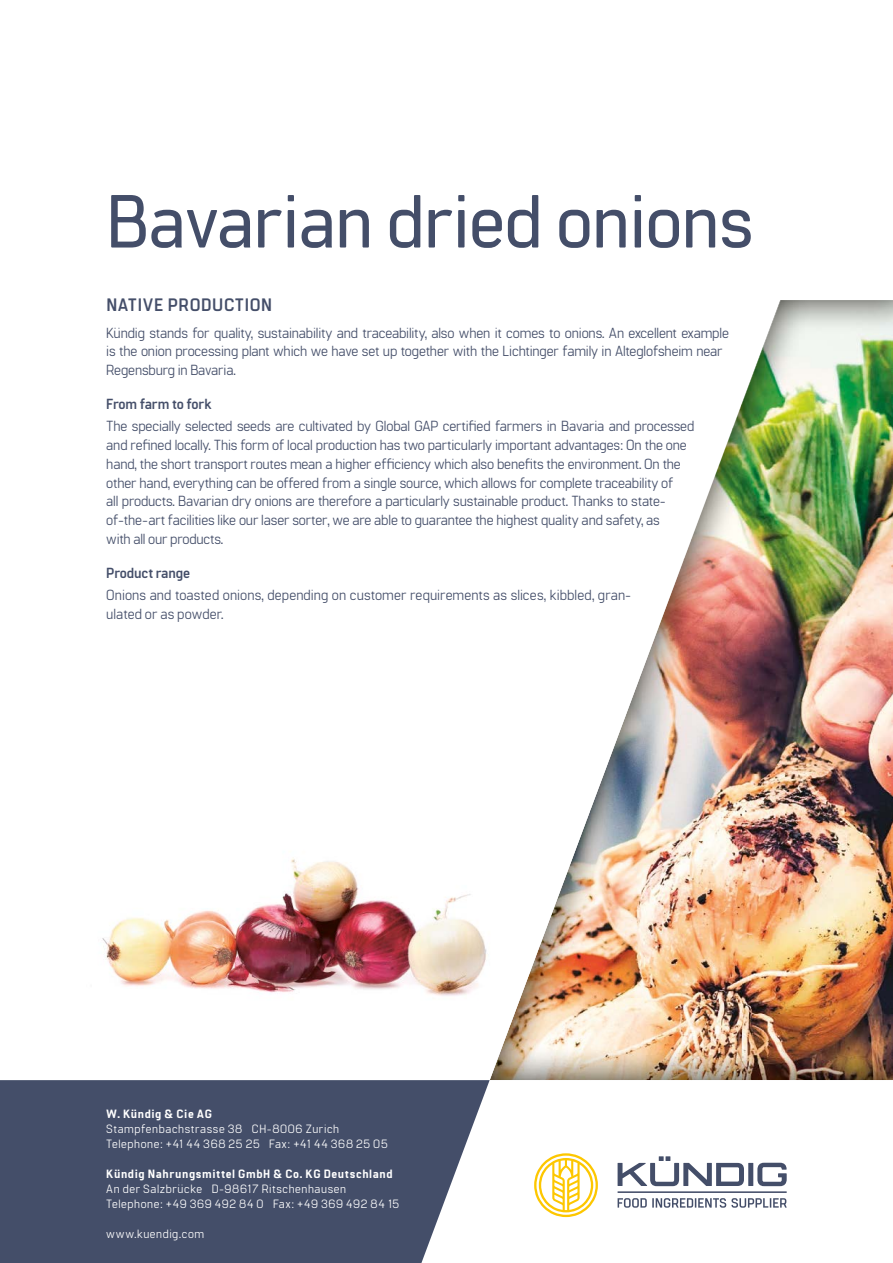
<style>
.page{position:relative;width:893px;height:1263px;background:#fff}
.page>*{position:absolute;margin:0;border:0;box-sizing:border-box;transform-origin:0 0}
.t1{font:600 75px "Manifold CF";letter-spacing:-.01em;color:#444e69}
.t2{font:700 18px "Manifold CF";letter-spacing:.035em;color:#444e69}
.t3{font:14.7px/18.8px "Manifold CF";letter-spacing:-.01em;color:#444e69}
.t4{font:700 14.7px "Manifold CF";letter-spacing:-.01em;color:#444e69}
.t5{font:12px/15px "Manifold CF";letter-spacing:.05em;color:#fff}
.t6{font:800 12px "Manifold CF";letter-spacing:.045em;color:#fff}
</style>
<div class="page">
<img style="left:490px;top:300px;width:402px;height:918px">
<img style="left:102px;top:841px;width:401px;height:160px">
<svg style="left:618px;top:1198px;width:169px;height:10px"></svg>
<hr style="left:618px;top:1191px;width:169px;height:2px;background:#444e69">
<div style="left:748px;top:1163px;width:5px;height:23px;background:#444e69"></div>
<svg style="left:757px;top:1163px;width:30px;height:23px"></svg>
<svg style="left:618px;top:1156px;width:126px;height:30px"></svg>
<svg style="left:534px;top:1153px;width:64px;height:64px"></svg>
<svg style="left:0;top:1080px;width:490px;height:183px;background:#515a73"></svg>
<h1 class="t1" style="left:106px;top:178px;width:649px">Bavarian dried onions</h1>
<p class="t2" style="left:106px;top:295px;width:167px">NATIVE PRODUCTION</p>
<p class="t3" style="left:106px;top:324px;width:624px">Kündig stands for quality, sustainability and traceability, also when it comes to onions. An excellent example is the onion processing plant which we have set up together with the Lichtinger family in Alteglofsheim near<br>Regensburg in Bavaria.</p>
<p class="t4" style="left:106px;top:395px;width:107px">From farm to fork</p>
<p class="t3" style="left:106px;top:417px;width:590px">The specially selected seeds are cultivated by Global GAP certified farmers in Bavaria and processed and refined locally. This form of local production has two particularly important advantages: On the one hand, the short transport routes mean a higher efficiency which also benefits the environment. On the other hand, everything can be offered from a single source, which allows for complete traceability of<br>all products. Bavarian dry onions are therefore a particularly sustainable product. Thanks to state&shy;of-the-art facilities like our laser sorter, we are able to guarantee the highest quality and safety, as<br>with all our products.</p>
<p class="t4" style="left:106px;top:564px;width:85px">Product range</p>
<p class="t3" style="left:106px;top:586px;width:526px">Onions and toasted onions, depending on customer requirements as slices, kibbled, gran&shy;ulated or as powder.</p>
<p class="t6" style="left:106px;top:1106px;width:107px">W. Kündig &amp; Cie AG</p>
<p class="t5" style="left:106px;top:1121px;width:283px">Stampfenbachstrasse 38 CH-8006 Zurich<br>Telephone: +41 44 368 25 25 Fax: +41 44 368 25 05</p>
<p class="t6" style="left:106px;top:1166px;width:288px">Kündig Nahrungsmittel GmbH &amp; Co. KG Deutschland</p>
<p class="t5" style="left:106px;top:1181px;width:295px">An der Salzbrücke D-98617 Ritschenhausen<br>Telephone: +49 369 492 84 0 Fax: +49 369 492 84 15</p>
<p class="t5" style="left:106px;top:1226px;width:100px">www.kuendig.com</p>
</div>
